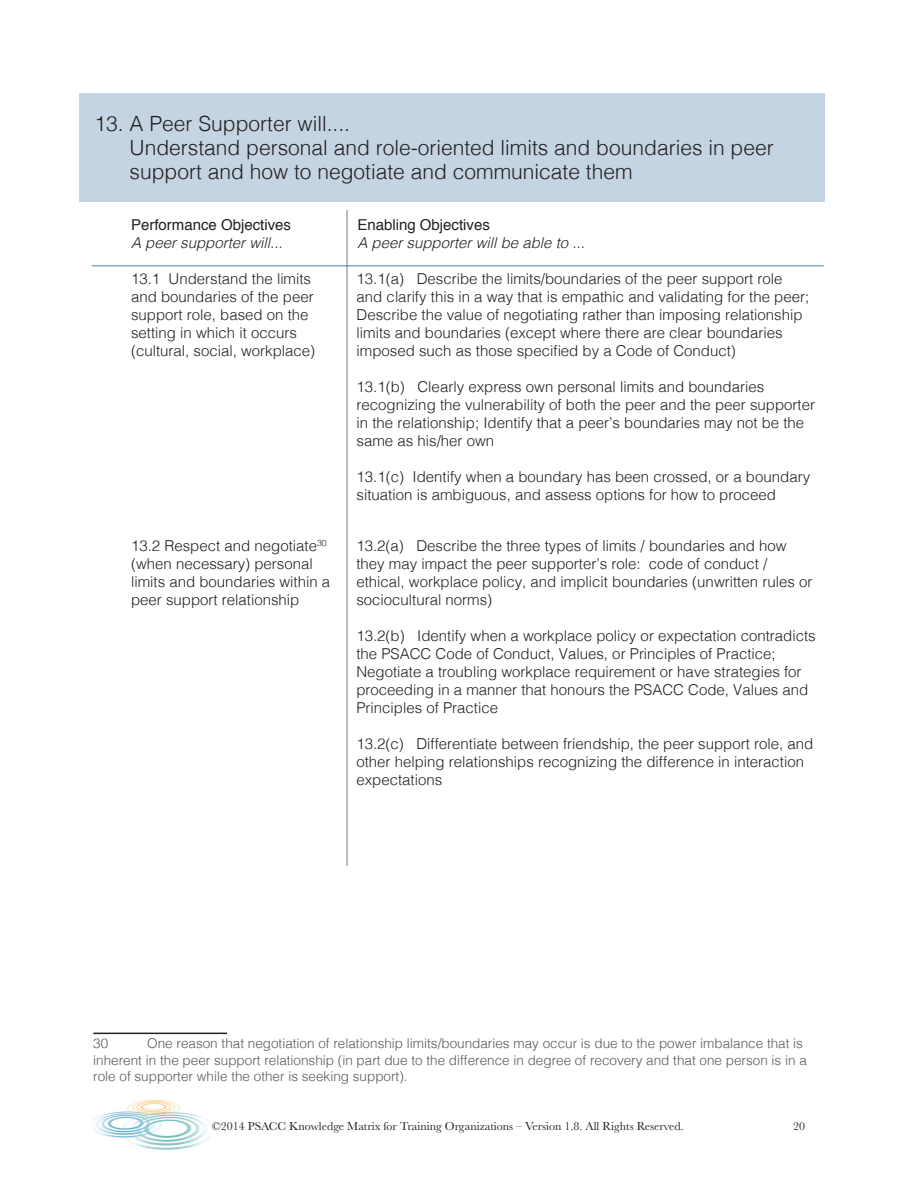
<style>
.page{position:relative;width:918px;height:1188px;background:#fff}
.page>*{position:absolute;margin:0;border:0;box-sizing:border-box;transform-origin:0 0}
.t1{font:300 21px "Helvetica";color:#231f20}
.t2{font:300 15px/18px "Helvetica";color:#231f20}
.t3{font:italic 300 15px "Helvetica";color:#231f20}
.t4{font:15px "Helvetica";color:#231f20}
.t5{font:300 13.5px/16.5px "Helvetica";color:#57585a}
.t6{font:12px "Baskerville";color:#231f20}
</style>
<div class="page">
<img style="left:93px;top:1100px;width:118px;height:50px">
<div style="left:80px;top:93px;width:745px;height:109px;background:#c4d4e3"></div>
<hr style="left:93px;top:1033px;width:134px;height:1px;background:#231f20">
<hr style="left:347px;top:210px;width:1px;height:656px;background:#76787b">
<hr style="left:92px;top:266px;width:732px;height:1px;background:#4282a7">
<p class="t1" style="left:94px;top:106px;width:257px">13. A Peer Supporter will....</p>
<p class="t1" style="left:130px;top:130px;width:646px">Understand personal and role-oriented limits and boundaries in peer</p>
<p class="t1" style="left:130px;top:154px;width:505px">support and how to negotiate and communicate them</p>
<p class="t4" style="left:131px;top:213px;width:162px">Performance Objectives</p>
<p class="t3" style="left:131px;top:230px;width:153px">A peer supporter will...</p>
<p class="t4" style="left:357px;top:213px;width:134px">Enabling Objectives</p>
<p class="t3" style="left:357px;top:230px;width:229px">A peer supporter will be able to ...</p>
<p class="t2" style="left:131px;top:269px;width:186px">13.1 Understand the limits and boundaries of the peer support role, based on the setting in which it occurs (cultural, social, workplace)</p>
<p class="t2" style="left:357px;top:269px;width:454px">13.1(a) Describe the limits/boundaries of the peer support role and clarify this in a way that is empathic and validating for the peer; Describe the value of negotiating rather than imposing relationship limits and boundaries (except where there are clear boundaries imposed such as those specified by a Code of Conduct)</p>
<p class="t2" style="left:357px;top:377px;width:460px">13.1(b) Clearly express own personal limits and boundaries recognizing the vulnerability of both the peer and the peer supporter in the relationship; Identify that a peer’s boundaries may not be the same as his/her own</p>
<p class="t2" style="left:357px;top:467px;width:455px">13.1(c) Identify when a boundary has been crossed, or a boundary situation is ambiguous, and assess options for how to proceed</p>
<p class="t2" style="left:131px;top:536px;width:201px">13.2 Respect and negotiate<sup>30 </sup>(when necessary) personal limits and boundaries within a peer support relationship</p>
<p class="t2" style="left:356px;top:536px;width:457px">13.2(a) Describe the three types of limits / boundaries and how they may impact the peer supporter’s role: code of conduct / ethical, workplace policy, and implicit boundaries (unwritten rules or sociocultural norms)</p>
<p class="t2" style="left:356px;top:626px;width:461px">13.2(b) Identify when a workplace policy or expectation contradicts the PSACC Code of Conduct, Values, or Principles of Practice; Negotiate a troubling workplace requirement or have strategies for proceeding in a manner that honours the PSACC Code, Values and Principles of Practice</p>
<p class="t2" style="left:356px;top:734px;width:458px">13.2(c) Differentiate between friendship, the peer support role, and other helping relationships recognizing the difference in interaction expectations</p>
<p class="t5" style="left:93px;top:1034px;width:715px;text-indent:54px">One reason that negotiation of relationship limits/boundaries may occur is due to the power imbalance that is inherent in the peer support relationship (in part due to the difference in degree of recovery and that one person is in a role of supporter while the other is seeking support).</p>
<p class="t5" style="left:93px;top:1034px;width:17px">30</p>
<p class="t6" style="left:212px;top:1119px;width:473px">©2014 PSACC Knowledge Matrix for Training Organizations – Version 1.8. All Rights Reserved.</p>
<p class="t6" style="left:793px;top:1119px;width:13px">20</p>
</div>
